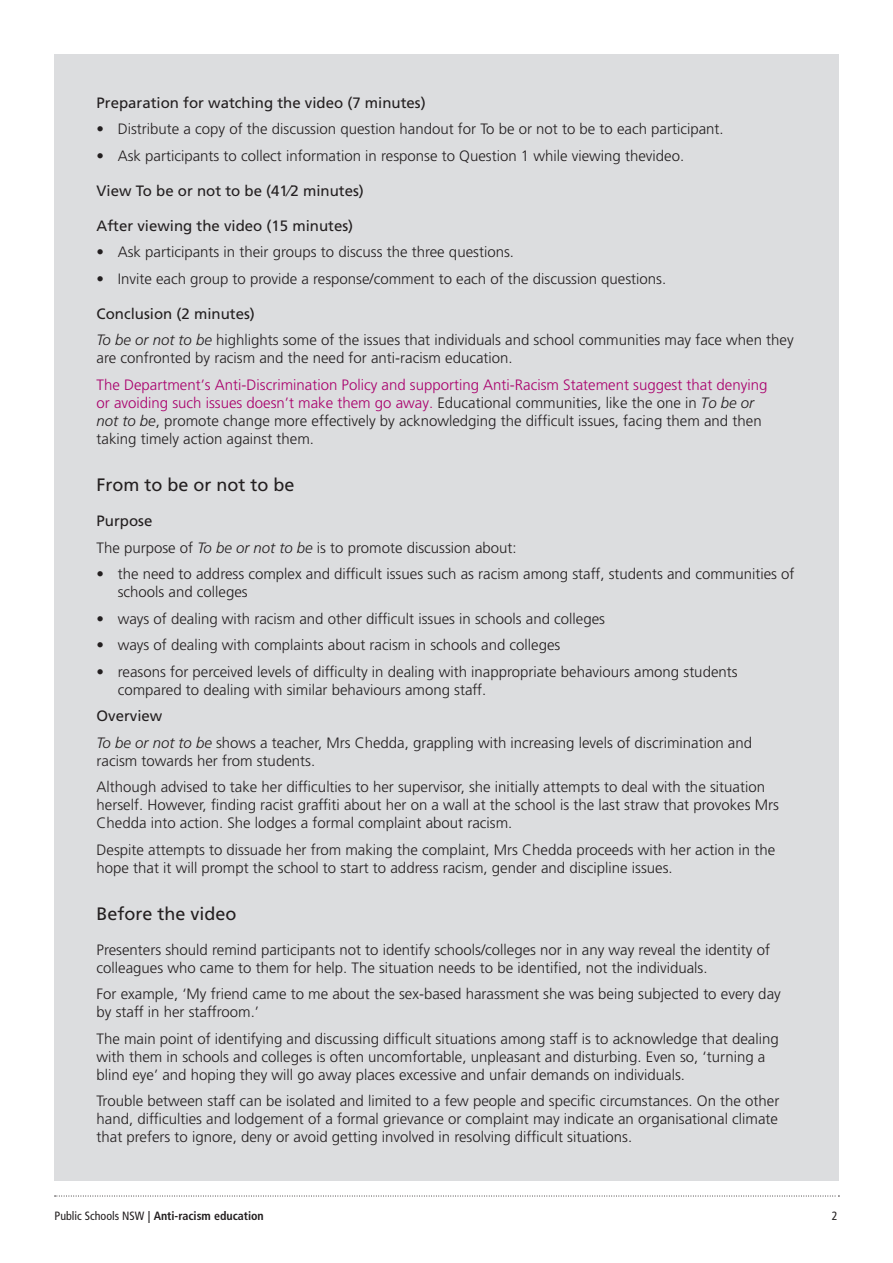
<style>
.page{position:relative;width:893px;height:1263px;background:#fff}
.page>*{position:absolute;margin:0;border:0;box-sizing:border-box;transform-origin:0 0}
.t1{font:18px "Frutiger LT Std";color:#231f20}
.t2{font:300 15px/18px "Frutiger LT Std";color:#231f20}
.t3{font:15px "Frutiger LT Std";color:#231f20}
.t4{font:700 condensed 12px "Frutiger LT Std";color:#231f20}
.t5{font:condensed 12px "Frutiger LT Std";color:#231f20}
.s1{font-style:italic}
.s2{color:#a9006c}
.s3{font-weight:400}
.s4{font-weight:400;font-stretch:normal}
</style>
<div class="page">
<svg style="left:55px;top:1195px;width:784px;height:1px"></svg>
<div style="left:54px;top:54px;width:785px;height:1126px;background:#dcdddf"></div>
<h4 class="t3" style="left:97px;top:94px;width:331px">Preparation for watching the video (7 minutes)</h4>
<p class="t2" style="left:97px;top:120px;width:629px">• Distribute a copy of the discussion question handout for To be or not to be to each participant.</p>
<p class="t2" style="left:97px;top:147px;width:589px">• Ask participants to collect information in response to Question 1 while viewing thevideo.</p>
<h4 class="t3" style="left:97px;top:182px;width:269px">View To be or not to be (41⁄2 minutes)</h4>
<h4 class="t3" style="left:97px;top:217px;width:258px">After viewing the video (15 minutes)</h4>
<p class="t2" style="left:97px;top:243px;width:419px">• Ask participants in their groups to discuss the three questions.</p>
<p class="t2" style="left:97px;top:270px;width:571px">• Invite each group to provide a response/comment to each of the discussion questions.</p>
<h4 class="t3" style="left:97px;top:305px;width:160px">Conclusion (2 minutes)</h4>
<p class="t2" style="left:97px;top:331px;width:699px"><span class="s1">To be or not to be</span> highlights some of the issues that individuals and school communities may face when they are confronted by racism and the need for anti-racism education.</p>
<p class="t2" style="left:97px;top:376px;width:672px"><span class="s2">The Department’s Anti-Discrimination Policy and supporting Anti-Racism Statement suggest that denying or avoiding such issues doesn’t make them go away.</span> Educational communities, like the one in <span class="s1">To be or not to be</span>, promote change more effectively by acknowledging the difficult issues, facing them and then taking timely action against them.</p>
<h3 class="t1" style="left:97px;top:474px;width:200px">From to be or not to be</h3>
<h4 class="t3" style="left:97px;top:512px;width:57px">Purpose</h4>
<p class="t2" style="left:97px;top:538px;width:422px">The purpose of <span class="s1">To be or not to be</span> is to promote discussion about:</p>
<p class="t2" style="left:118px;top:565px;width:678px;text-indent:-21px">• the need to address complex and difficult issues such as racism among staff, students and communities of schools and colleges</p>
<p class="t2" style="left:97px;top:609px;width:510px">• ways of dealing with racism and other difficult issues in schools and colleges</p>
<p class="t2" style="left:97px;top:636px;width:465px">• ways of dealing with complaints about racism in schools and colleges</p>
<p class="t2" style="left:118px;top:663px;width:621px;text-indent:-21px">• reasons for perceived levels of difficulty in dealing with inappropriate behaviours among students compared to dealing with similar behaviours among staff.</p>
<h4 class="t3" style="left:97px;top:707px;width:67px">Overview</h4>
<p class="t2" style="left:97px;top:734px;width:657px"><span class="s1">To be or not to be</span> shows a teacher, Mrs Chedda, grappling with increasing levels of discrimination and racism towards her from students.</p>
<p class="t2" style="left:97px;top:778px;width:684px">Although advised to take her difficulties to her supervisor, she initially attempts to deal with the situation herself. However, finding racist graffiti about her on a wall at the school is the last straw that provokes Mrs<br>Chedda into action. She lodges a formal complaint about racism.</p>
<p class="t2" style="left:97px;top:841px;width:680px">Despite attempts to dissuade her from making the complaint, Mrs Chedda proceeds with her action in the hope that it will prompt the school to start to address racism, gender and discipline issues.</p>
<h3 class="t1" style="left:97px;top:903px;width:142px">Before the video</h3>
<p class="t2" style="left:97px;top:941px;width:675px">Presenters should remind participants not to identify schools/colleges nor in any way reveal the identity of colleagues who came to them for help. The situation needs to be identified, not the individuals.</p>
<p class="t2" style="left:97px;top:985px;width:686px">For example, ‘My friend came to me about the sex-based harassment she was being subjected to every day by staff in her staffroom.’</p>
<p class="t2" style="left:97px;top:1030px;width:684px">The main point of identifying and discussing difficult situations among staff is to acknowledge that dealing with them in schools and colleges is often uncomfortable, unpleasant and disturbing. Even so, ‘turning a blind eye’ and hoping they will go away places excessive and unfair demands on individuals.</p>
<p class="t2" style="left:97px;top:1092px;width:684px;text-align:justify">Trouble between staff can be isolated and limited to a few people and specific circumstances. On the other hand, difficulties and lodgement of a formal grievance or complaint may indicate an organisational climate that prefers to ignore, deny or avoid getting involved in resolving difficult situations.</p>
<p class="t4" style="left:55px;top:1209px;width:211px"><span class="s3">Public Schools NSW</span> <span class="s4">|</span> Anti-racism education</p>
<p class="t5" style="left:832px;top:1209px;width:7px">2</p>
</div>
